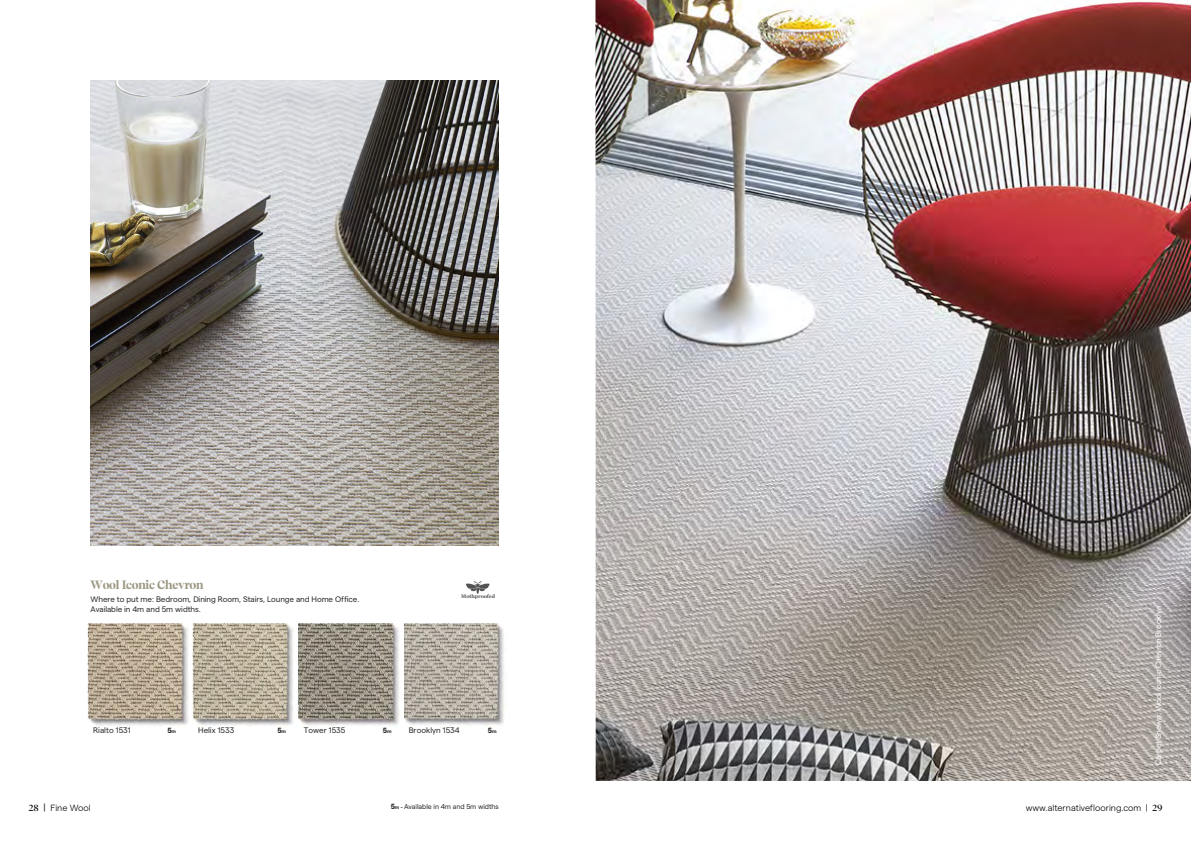
<style>
.page{position:relative;width:1191px;height:842px;background:#fff}
.page>*{position:absolute;margin:0;border:0;box-sizing:border-box;transform-origin:0 0}
.t1{font:700 12px "Recife Display";letter-spacing:-.025em;color:#9b9782}
.t2{font:300 9px "Matter";color:#000}
.t3{font:500 9px "Recife Display";color:#000}
.t4{font:8px/10px "Matter";letter-spacing:-.01em;color:#292929}
.t5{font:8px "Matter";letter-spacing:-.02em;color:#fff}
.t6{font:700 7.5px "Matter";color:#292929}
.t7{font:7px "Matter";letter-spacing:-.01em;color:#292929}
.t8{font:700 5.1px "Georgia";letter-spacing:-.02em;color:#292929}
.s1{font-size:5px}
.s2{font-size:10px}
.s3{font-family:"Recife Display";font-weight:500}
.s4{font-weight:700;font-size:7.5px}
.s5{font-weight:700;font-size:5px}
</style>
<div class="page">
<img style="left:595px;top:0;width:596px;height:781px">
<img style="left:88px;top:623px;width:416px;height:103px">
<img style="left:466px;top:581px;width:24px;height:12px">
<img style="left:90px;top:81px;width:409px;height:465px">
<p class="t1" style="left:91px;top:576px;width:115px">Wool Iconic Chevron</p>
<p class="t4" style="left:91px;top:593px;width:270px">Where to put me: Bedroom, Dining Room, Stairs, Lounge and Home Office.<br>Available in 4m and 5m widths.</p>
<p class="t8" style="left:461px;top:592px;width:35px">Mothproofed</p>
<p class="t4" style="left:93px;top:725px;width:39px">Rialto 1531</p>
<p class="t6" style="left:167px;top:725px;width:10px">5<span class="s1">m</span></p>
<p class="t4" style="left:198px;top:725px;width:38px">Helix 1533</p>
<p class="t6" style="left:277px;top:725px;width:10px">5<span class="s1">m</span></p>
<p class="t4" style="left:304px;top:725px;width:43px">Tower 1535</p>
<p class="t6" style="left:383px;top:725px;width:10px">5<span class="s1">m</span></p>
<p class="t4" style="left:409px;top:725px;width:53px">Brooklyn 1534</p>
<p class="t6" style="left:488px;top:725px;width:10px">5<span class="s1">m</span></p>
<p class="t5" style="left:1152px;top:765px;width:161px;rotate:-90deg">Carpet Shown: Wool Iconic Chevron Brooklyn</p>
<p class="t2" style="left:43px;top:801px;width:49px"><span class="s2">|</span> Fine Wool</p>
<p class="t2" style="left:1025px;top:801px;width:138px">www.alternativeflooring.com | <span class="s3">29</span></p>
<p class="t3" style="left:28px;top:801px;width:12px">28</p>
<p class="t7" style="left:391px;top:801px;width:110px"><span class="s4">5</span><span class="s5">m -</span> Available in 4m and 5m widths</p>
</div>
